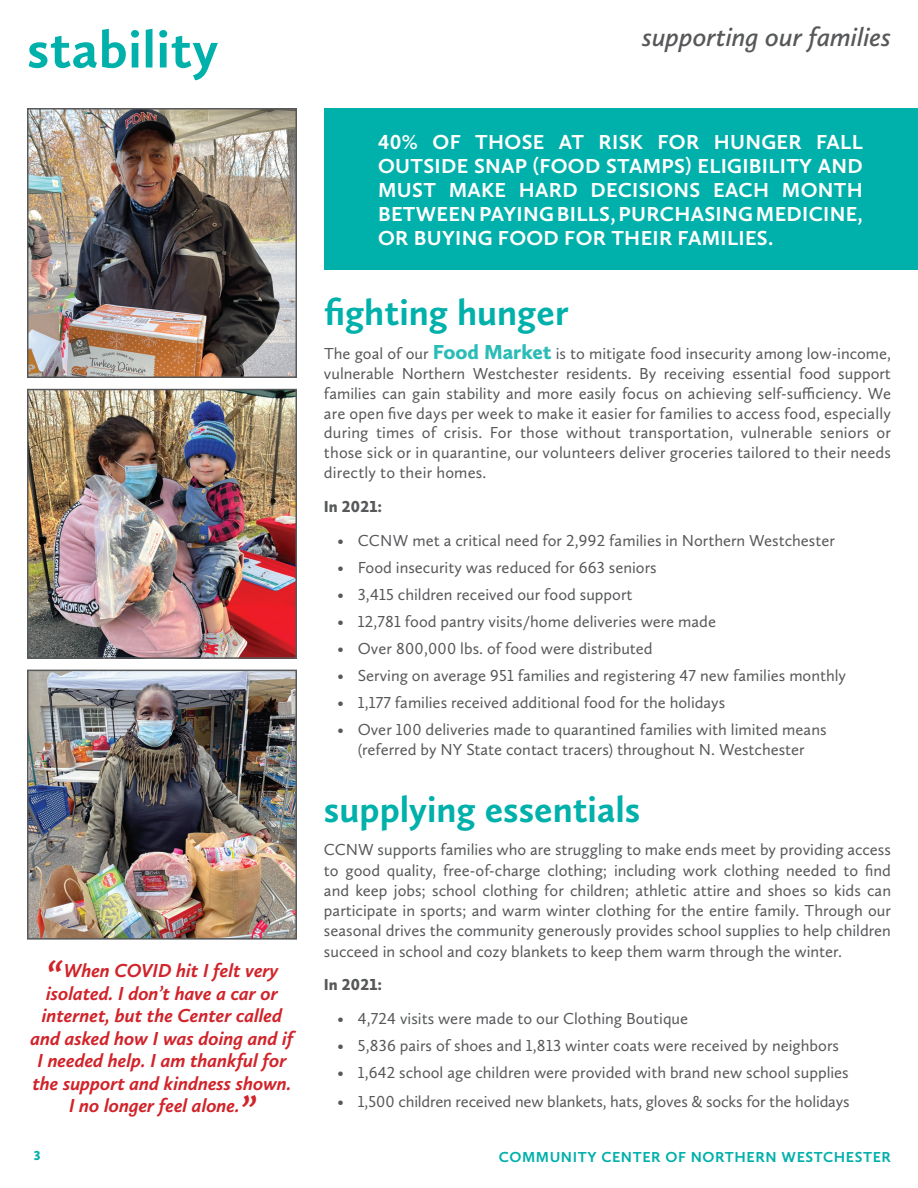
<style>
.page{position:relative;width:918px;height:1188px;background:#fff}
.page>*{position:absolute;margin:0;border:0;box-sizing:border-box;transform-origin:0 0}
.t1{font:700 54px "Calluna Sans";letter-spacing:.01em;color:#00b0aa}
.t2{font:700 37.5px "Calluna Sans";color:#00b0aa}
.t3{font:italic 600 27px "Calluna Sans";color:#57585a}
.t4{font:700 21px/24px "Calluna Sans";letter-spacing:.015em;color:#fff;text-align:justify}
.t5{font:italic 700 19.5px/22.5px "Calluna Sans";color:#d1232a;text-align:center}
.t6{font:16.5px/19.8px "Calluna Sans";color:#57585a;text-align:justify}
.t7{font:900 16.5px "Calluna Sans";letter-spacing:.015em;color:#57585a}
.t8{font:700 15px "Calluna Sans";letter-spacing:.04em;color:#00b0aa}
.t9{font:900 13.5px "Calluna Sans";color:#00b0aa}
.s1{font-size:37.5px}
.s2{font-weight:900;font-size:21px;color:#2cbcb7}
</style>
<div class="page">
<div style="left:324px;top:108px;width:594px;height:162px;background:#00b0aa"></div>
<img style="left:30px;top:111px;width:264px;height:264px">
<div style="left:27px;top:108px;width:270px;height:270px;border:2px solid #57585a"></div>
<img style="left:30px;top:392px;width:264px;height:264px">
<div style="left:27px;top:389px;width:270px;height:270px;border:2px solid #57585a"></div>
<img style="left:30px;top:673px;width:264px;height:264px">
<div style="left:27px;top:670px;width:270px;height:270px;border:2px solid #57585a"></div>
<h1 class="t1" style="left:27px;top:16px;width:193px">stability</h1>
<h3 class="t3" style="left:642px;top:20px;width:250px">supporting our families</h3>
<p class="t5" style="left:31px;top:959px;width:264px"><span class="s1">“</span>When COVID hit I felt very isolated. I don’t have a car or internet, but the Center called and asked how I was doing and if<br>I needed help. I am thankful for the support and kindness shown.<br>I no longer feel alone.<span class="s1">”</span></p>
<p class="t9" style="left:34px;top:1147px;width:8px">3</p>
<p class="t4" style="left:378px;top:129px;width:486px">40% OF THOSE AT RISK FOR HUNGER FALL OUTSIDE SNAP (FOOD STAMPS) ELIGIBILITY AND MUST MAKE HARD DECISIONS EACH MONTH BETWEEN PAYING BILLS, PURCHASING MEDICINE, OR BUYING FOOD FOR THEIR FAMILIES.</p>
<h2 class="t2" style="left:324px;top:289px;width:246px">fighting hunger</h2>
<p class="t6" style="left:324px;top:343px;width:569px">The goal of our <span class="s2">Food Market</span> is to mitigate food insecurity among low-income, vulnerable Northern Westchester residents. By receiving essential food support families can gain stability and more easily focus on achieving self-sufficiency. We are open five days per week to make it easier for families to access food, especially during times of crisis. For those without transportation, vulnerable seniors or those sick or in quarantine, our volunteers deliver groceries tailored to their needs directly to their homes.</p>
<p class="t7" style="left:324px;top:496px;width:60px">In 2021:</p>
<p class="t6" style="left:338px;top:530px;width:499px">• CCNW met a critical need for 2,992 families in Northern Westchester</p>
<p class="t6" style="left:337px;top:557px;width:321px">• Food insecurity was reduced for 663 seniors</p>
<p class="t6" style="left:338px;top:584px;width:296px">• 3,415 children received our food support</p>
<p class="t6" style="left:338px;top:611px;width:380px">• 12,781 food pantry visits/home deliveries were made</p>
<p class="t6" style="left:338px;top:638px;width:317px">• Over 800,000 lbs. of food were distributed</p>
<p class="t6" style="left:337px;top:665px;width:510px">• Serving on average 951 families and registering 47 new families monthly</p>
<p class="t6" style="left:338px;top:692px;width:389px">• 1,177 families received additional food for the holidays</p>
<p class="t6" style="left:337px;top:719px;width:491px;line-height:20.2px;text-align:center">• Over 100 deliveries made to quarantined families with limited means (referred by NY State contact tracers) throughout N. Westchester</p>
<h2 class="t2" style="left:324px;top:786px;width:318px">supplying essentials</h2>
<p class="t6" style="left:324px;top:839px;width:569px;line-height:20.2px">CCNW supports families who are struggling to make ends meet by providing access to good quality, free-of-charge clothing; including work clothing needed to find and keep jobs; school clothing for children; athletic attire and shoes so kids can participate in sports; and warm winter clothing for the entire family. Through our seasonal drives the community generously provides school supplies to help children succeed in school and cozy blankets to keep them warm through the winter.</p>
<p class="t7" style="left:324px;top:974px;width:60px">In 2021:</p>
<p class="t6" style="left:338px;top:1008px;width:352px">• 4,724 visits were made to our Clothing Boutique</p>
<p class="t6" style="left:338px;top:1035px;width:503px">• 5,836 pairs of shoes and 1,813 winter coats were received by neighbors</p>
<p class="t6" style="left:338px;top:1062px;width:513px">• 1,642 school age children were provided with brand new school supplies</p>
<p class="t6" style="left:338px;top:1092px;width:514px">• 1,500 children received new blankets, hats, gloves &amp; socks for the holidays</p>
<p class="t8" style="left:499px;top:1147px;width:394px">COMMUNITY CENTER OF NORTHERN WESTCHESTER</p>
</div>
